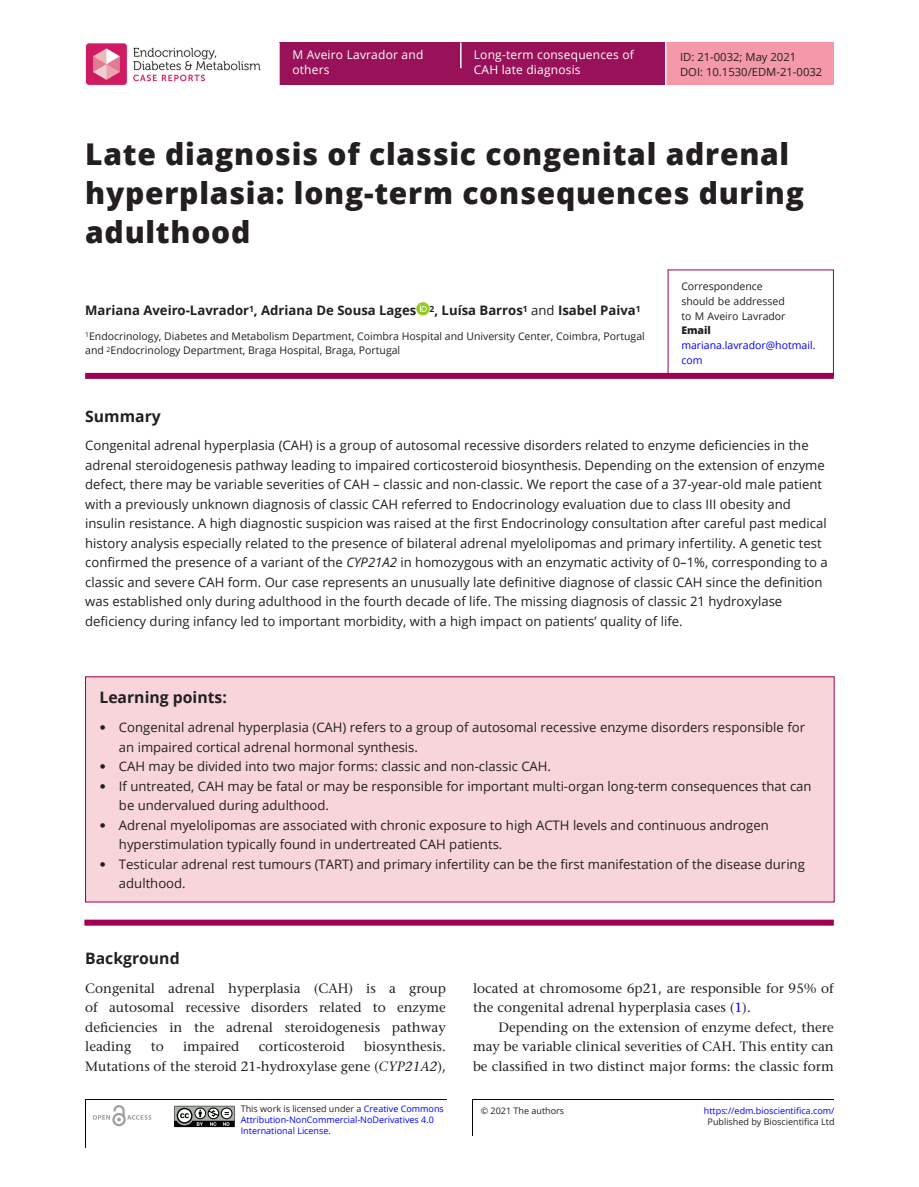
<style>
.page{position:relative;width:919px;height:1187px;background:#fff}
.page>*{position:absolute;margin:0;border:0;box-sizing:border-box;transform-origin:0 0}
.CT{font:800 30px/39px "Open Sans";letter-spacing:.025em;color:#231f20}
.H1_Rule{font:700 15.75px "Open Sans";color:#231f20}
.ABS_H{font:700 15.75px "Open Sans";color:#231f20}
.TXT{font:500 13.5px/19.5px "Stone Serif Std";color:#231f20;text-align:justify}
.TXI{font:500 13.5px/19.5px "Stone Serif Std";color:#231f20;text-align:justify}
.ABS_TXT{font:13.2px/19.5px "Open Sans";color:#231f20}
.AU{font:700 13.2px "Open Sans";color:#231f20}
.Article_Title{font:12px/14.7px "Open Sans";letter-spacing:.015em;color:#fff}
.Author_Name{font:12px/14.7px "Open Sans";letter-spacing:.015em;color:#fff}
.t1{font:11.25px/14.1px "Open Sans";color:#231f20}
.Address{font:10.5px/14.7px "Open Sans";color:#231f20}
.Corres{font:10.5px "Open Sans";color:#231f20}
.Corres-2{font:10.5px/14.7px "Open Sans";color:#00f}
.Corres-3{font:800 10.5px "Open Sans";color:#231f20}
.t2{font:9px/10.5px "Open Sans";color:#00f}
.t3{font:9px "Open Sans";color:#231f20}
.s1{font-weight:400}
.s2{font-style:italic}
.s3{font-family:"Frutiger LT Std"}
.s4{color:#00f}
.s5{color:#231f20}
</style>
<div class="page">
<div style="left:280px;top:43px;width:385px;height:42px;background:#991259"></div>
<div style="left:666px;top:43px;width:167px;height:42px;background:#f598a9"></div>
<svg style="left:460px;top:43px;width:1px;height:25px"></svg>
<img style="left:85px;top:43px;width:176px;height:42px">
<hr style="left:85px;top:1099px;width:1px;height:48px;background:#040503">
<hr style="left:472px;top:1099px;width:1px;height:36px;background:#050504">
<hr style="left:85px;top:1098px;width:361px;height:1px;background:#050504">
<hr style="left:472px;top:1099px;width:361px;height:1px;background:#050504">
<svg style="left:174px;top:1105px;width:61px;height:23px"></svg>
<svg style="left:93px;top:1105px;width:58px;height:21px"></svg>
<div style="left:85px;top:373px;width:748px;height:6px;background:#9e0151"></div>
<svg style="left:416px;top:302px;width:13px;height:13px"></svg>
<svg style="left:419px;top:304px;width:8px;height:8px"></svg>
<div style="left:667px;top:269px;width:166px;height:107px;border:1px solid #9e0151"></div>
<div style="left:86px;top:676px;width:748px;height:225px;background:#f7d5db"></div>
<div style="left:84px;top:919px;width:749px;height:6px;background:#9e0151"></div>
<p class="Author_Name" style="left:292px;top:47px;width:132px">M Aveiro Lavrador and others</p>
<p class="Article_Title" style="left:474px;top:47px;width:161px">Long-term consequences of<br>CAH late diagnosis</p>
<p class="t1" style="left:680px;top:50px;width:144px">ID: 21-0032; May 2021<br>DOI: 10.1530/EDM-21-0032</p>
<p class="CT" style="left:85px;top:133px;width:720px">Late diagnosis of classic congenital adrenal hyperplasia: long-term consequences during adulthood</p>
<p class="AU" style="left:85px;top:301px;width:557px">Mariana Aveiro-Lavrador<sup>1</sup>, Adriana De Sousa Lages <sup>2</sup>, Luísa Barros<sup>1</sup> <span class="s1">and</span> Isabel Paiva<sup>1</sup></p>
<p class="Address" style="left:85px;top:328px;width:561px"><sup>1</sup>Endocrinology, Diabetes and Metabolism Department, Coimbra Hospital and University Center, Coimbra, Portugal and <sup>2</sup>Endocrinology Department, Braga Hospital, Braga, Portugal</p>
<p class="Corres" style="left:681px;top:279px;width:83px">Correspondence</p>
<p class="Corres" style="left:681px;top:294px;width:105px">should be addressed</p>
<p class="Corres" style="left:681px;top:308px;width:106px">to M Aveiro Lavrador</p>
<p class="Corres-3" style="left:681px;top:322px;width:31px">Email</p>
<p class="Corres-2" style="left:681px;top:337px;width:136px">mariana.lavrador@hotmail. com</p>
<p class="ABS_H" style="left:85px;top:405px;width:77px">Summary</p>
<p class="ABS_TXT" style="left:85px;top:435px;width:744px">Congenital adrenal hyperplasia (CAH) is a group of autosomal recessive disorders related to enzyme deficiencies in the adrenal steroidogenesis pathway leading to impaired corticosteroid biosynthesis. Depending on the extension of enzyme defect, there may be variable severities of CAH – classic and non-classic. We report the case of a 37-year-old male patient with a previously unknown diagnosis of classic CAH referred to Endocrinology evaluation due to class III obesity and insulin resistance. A high diagnostic suspicion was raised at the first Endocrinology consultation after careful past medical history analysis especially related to the presence of bilateral adrenal myelolipomas and primary infertility. A genetic test confirmed the presence of a variant of the <span class="s2">CYP21A2</span> in homozygous with an enzymatic activity of 0–1%, corresponding to a classic and severe CAH form. Our case represents an unusually late definitive diagnose of classic CAH since the definition was established only during adulthood in the fourth decade of life. The missing diagnosis of classic 21 hydroxylase deficiency during infancy led to important morbidity, with a high impact on patients’ quality of life.</p>
<h1 class="H1_Rule" style="left:99px;top:686px;width:129px">Learning points:</h1>
<p class="ABS_TXT" style="left:119px;top:717px;width:687px;text-indent:-20px"><span class="s3">•</span> Congenital adrenal hyperplasia (CAH) refers to a group of autosomal recessive enzyme disorders responsible for an impaired cortical adrenal hormonal synthesis.</p>
<p class="ABS_TXT" style="left:99px;top:756px;width:453px"><span class="s3">•</span> CAH may be divided into two major forms: classic and non-classic CAH.</p>
<p class="ABS_TXT" style="left:119px;top:775px;width:694px;text-indent:-20px"><span class="s3">•</span> If untreated, CAH may be fatal or may be responsible for important multi-organ long-term consequences that can be undervalued during adulthood.</p>
<p class="ABS_TXT" style="left:119px;top:814px;width:651px;text-indent:-20px"><span class="s3">•</span> Adrenal myelolipomas are associated with chronic exposure to high ACTH levels and continuous androgen hyperstimulation typically found in undertreated CAH patients.</p>
<p class="ABS_TXT" style="left:119px;top:853px;width:687px;text-indent:-20px"><span class="s3">•</span> Testicular adrenal rest tumours (TART) and primary infertility can be the first manifestation of the disease during adulthood.</p>
<p class="H1_Rule" style="left:85px;top:946px;width:96px">Background</p>
<p class="TXT" style="left:85px;top:978px;width:362px">Congenital adrenal hyperplasia (CAH) is a group of autosomal recessive disorders related to enzyme deficiencies in the adrenal steroidogenesis pathway leading</p>
<p class="TXT" style="left:85px;top:1036px;width:362px;text-align:right">biosynthesis.<br>Mutations of the steroid 21-hydroxylase gene (<span class="s2">CYP21A2</span>),</p>
<p class="TXT" style="left:151px;top:1036px;width:14px">to</p>
<p class="TXT" style="left:183px;top:1036px;width:58px">impaired</p>
<p class="TXT" style="left:259px;top:1036px;width:88px">corticosteroid</p>
<p class="TXT" style="left:473px;top:978px;width:362px">located at chromosome 6p21, are responsible for 95% of the congenital adrenal hyperplasia cases (<span class="s4">1</span>).</p>
<p class="TXI" style="left:473px;top:1017px;width:362px;text-indent:26px">Depending on the extension of enzyme defect, there may be variable clinical severities of CAH. This entity can be classified in two distinct major forms: the classic form</p>
<p class="t2" style="left:241px;top:1103px;width:204px"><span class="s5">This work is licensed under a</span> Creative Commons<br>Attribution-NonCommercial-NoDerivatives 4.0<br>International License.</p>
<p class="t3" style="left:481px;top:1103px;width:85px">© 2021 The authors</p>
<p class="t2" style="left:703px;top:1104px;width:132px">https://edm.bioscientifica.com/</p>
<p class="t3" style="left:707px;top:1115px;width:128px">Published by Bioscientifica Ltd</p>
</div>
